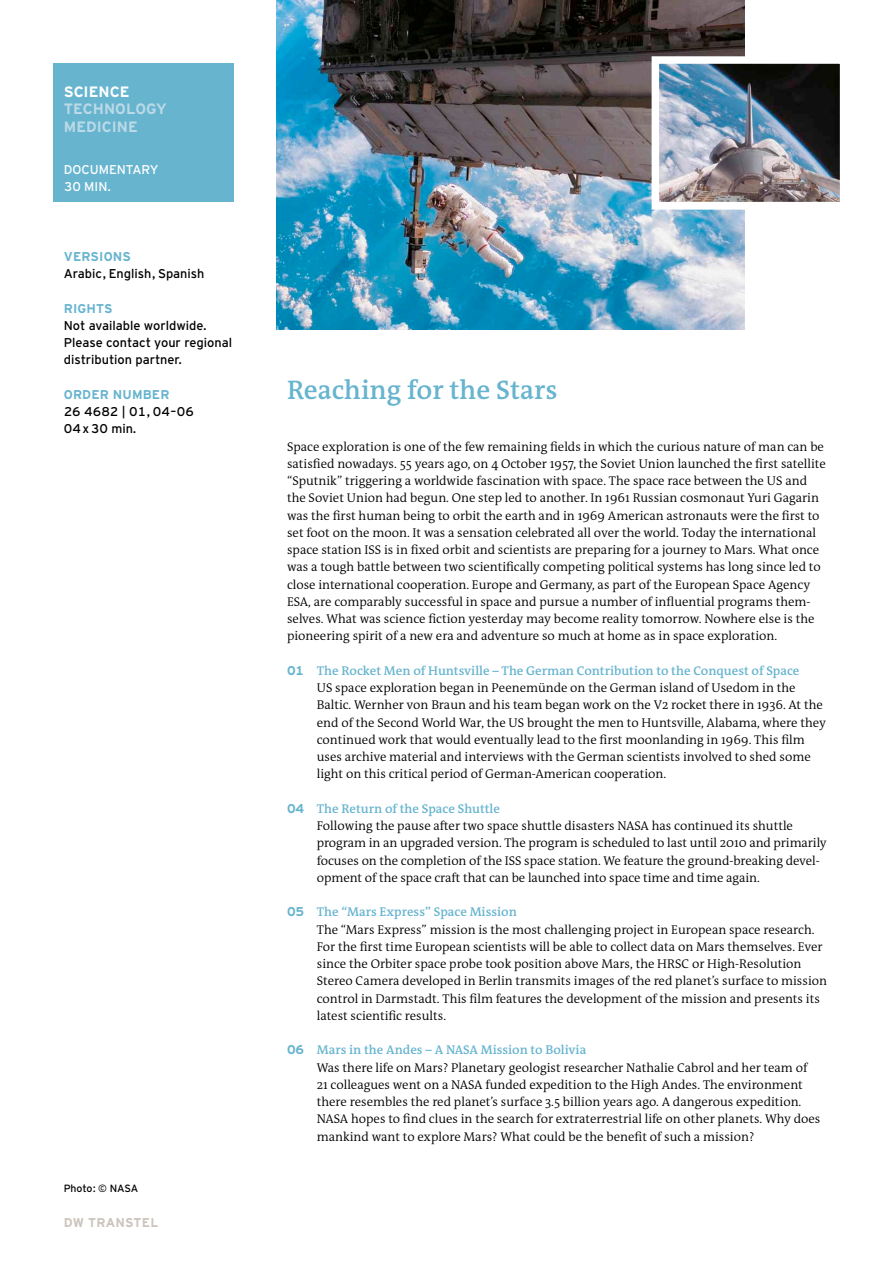
<style>
.page{position:relative;width:893px;height:1263px;background:#fff}
.page>*{position:absolute;margin:0;border:0;box-sizing:border-box;transform-origin:0 0}
.t1{font:600 27px "DW The Antiqua B W6";color:#67b4cf}
.t2{font:700 15px/17.2px "Interstate DW";color:#bbd9e7}
.t3{font:700 15px "Interstate DW";color:#fff}
.t4{font:300 12.75px/17.2px "DW The Antiqua B W4";color:#000}
.t5{font:600 12.75px "DW The Antiqua B W6";color:#67b4cf}
.t6{font:12.75px/17.2px "Interstate DW Line";color:#000}
.t7{font:700 12.75px "Interstate DW";letter-spacing:.01em;color:#67b4cf}
.t8{font:12.75px/17.2px "Interstate DW Line";color:#fff}
.t9{font:700 12.75px "Interstate DW Line";letter-spacing:.02em;color:#ccc4ba}
.t10{font:10.5px "Interstate DW Line";letter-spacing:-.005em;color:#000}
.s1{font-family:"Interstate DW Line";font-weight:700}
</style>
<div class="page">
<div style="left:53px;top:64px;width:181px;height:138px;background:#67b4cf"></div>
<img style="left:276px;top:0;width:468px;height:330px">
<img style="left:648px;top:53px;width:192px;height:160px">
<p class="t3" style="left:64px;top:83px;width:67px">SCIENCE</p>
<p class="t2" style="left:64px;top:100px;width:105px">TECHNOLOGY<br>MEDICINE</p>
<p class="t8" style="left:64px;top:161px;width:96px">DOCUMENTARY<br>30 MIN.</p>
<p class="t7" style="left:64px;top:249px;width:69px">VERSIONS</p>
<p class="t6" style="left:64px;top:265px;width:142px">Arabic, English, Spanish</p>
<p class="t7" style="left:64px;top:301px;width:50px">RIGHTS</p>
<p class="t6" style="left:64px;top:317px;width:170px">Not available worldwide.<br>Please contact your regional distribution partner.</p>
<p class="t7" style="left:64px;top:387px;width:107px">ORDER NUMBER</p>
<p class="t6" style="left:64px;top:403px;width:132px">26 4682 | 01, 04–06<br>04x30 min.</p>
<p class="t10" style="left:64px;top:1183px;width:76px">Photo: © NASA</p>
<p class="t9" style="left:64px;top:1215px;width:96px">DW TRANSTEL</p>
<h1 class="t1" style="left:287px;top:372px;width:272px">Reaching for the Stars</h1>
<p class="t4" style="left:287px;top:438px;width:540px">Space exploration is one of the few remaining fields in which the curious nature of man can be satisfied nowadays. 55 years ago, on 4 October 1957, the Soviet Union launched the first satellite “Sputnik” triggering a worldwide fascination with space. The space race between the US and the Soviet Union had begun. One step led to another. In 1961 Russian cosmonaut Yuri Gagarin was the first human being to orbit the earth and in 1969 American astronauts were the first to set foot on the moon. It was a sensation celebrated all over the world. Today the international space station ISS is in fixed orbit and scientists are preparing for a journey to Mars. What once was a tough battle between two scientifically competing political systems has long since led to close international cooperation. Europe and Germany, as part of the European Space Agency ESA, are comparably successful in space and pursue a number of influential programs them&shy;selves. What was science fiction yesterday may become reality tomorrow. Nowhere else is the pioneering spirit of a new era and adventure so much at home as in space exploration.</p>
<p class="t5" style="left:287px;top:662px;width:514px"><span class="s1">01</span> The Rocket Men of Huntsville – The German Contribution to the Conquest of Space</p>
<p class="t4" style="left:317px;top:679px;width:511px">US space exploration began in Peenemünde on the German island of Usedom in the Baltic. Wernher von Braun and his team began work on the V2 rocket there in 1936. At the end of the Second World War, the US brought the men to Huntsville, Alabama, where they continued work that would eventually lead to the first moonlanding in 1969. This film uses archive material and interviews with the German scientists involved to shed some light on this critical period of German-American cooperation.</p>
<p class="t5" style="left:287px;top:800px;width:214px"><span class="s1">04</span> The Return of the Space Shuttle</p>
<p class="t4" style="left:317px;top:817px;width:512px">Following the pause after two space shuttle disasters NASA has continued its shuttle program in an upgraded version. The program is scheduled to last until 2010 and primarily focuses on the completion of the ISS space station. We feature the ground-breaking devel&shy;opment of the space craft that can be launched into space time and time again.</p>
<p class="t5" style="left:287px;top:904px;width:231px"><span class="s1">05</span> The “Mars Express” Space Mission</p>
<p class="t4" style="left:317px;top:921px;width:512px">The “Mars Express” mission is the most challenging project in European space research.<br>For the first time European scientists will be able to collect data on Mars themselves. Ever since the Orbiter space probe took position above Mars, the HRSC or High-Resolution Stereo Camera developed in Berlin transmits images of the red planet’s surface to mission control in Darmstadt. This film features the development of the mission and presents its latest scientific results.</p>
<p class="t5" style="left:287px;top:1042px;width:301px"><span class="s1">06</span> Mars in the Andes – A NASA Mission to Bolivia</p>
<p class="t4" style="left:317px;top:1059px;width:505px">Was there life on Mars? Planetary geologist researcher Nathalie Cabrol and her team of 21 colleagues went on a NASA funded expedition to the High Andes. The environment there resembles the red planet’s surface 3.5 billion years ago. A dangerous expedition.<br>NASA hopes to find clues in the search for extraterrestrial life on other planets. Why does mankind want to explore Mars? What could be the benefit of such a mission?</p>
</div>
